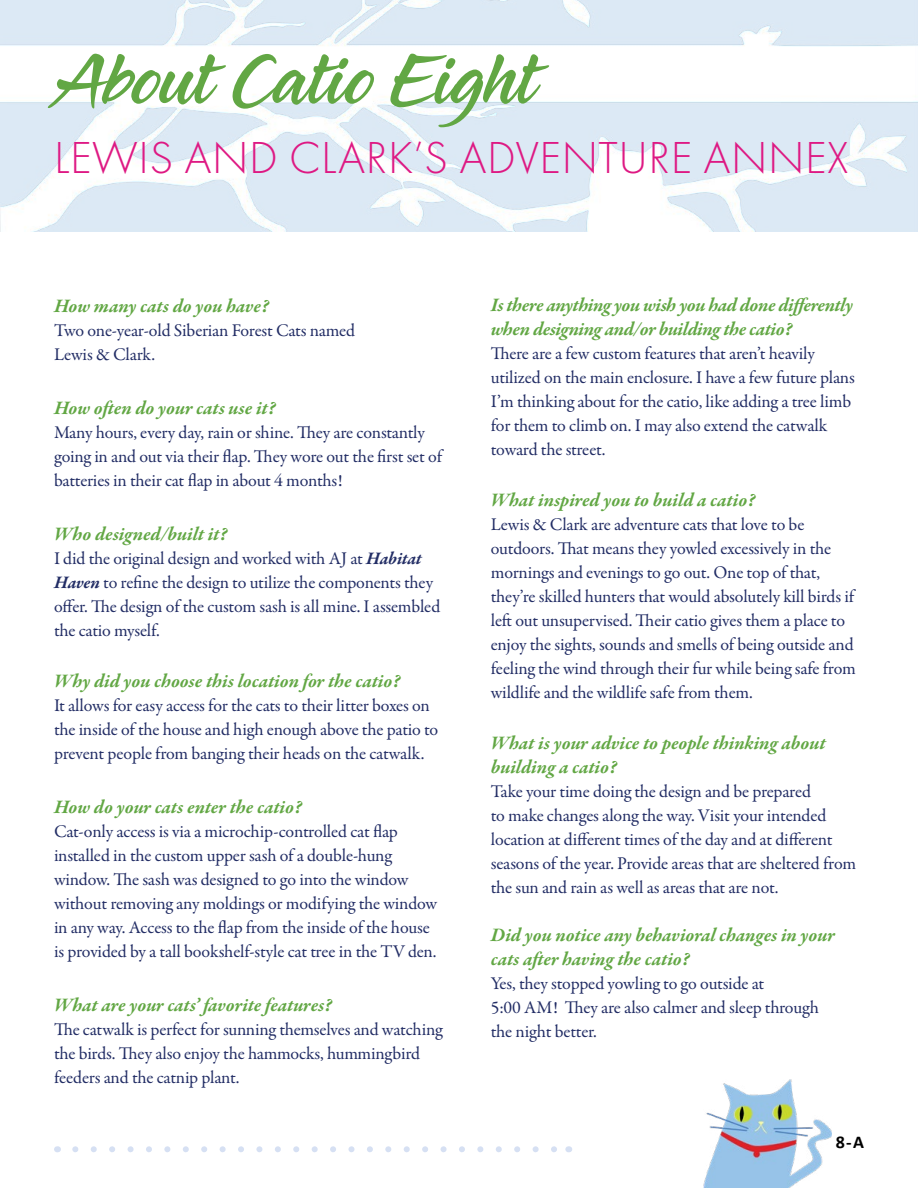
<style>
.page{position:relative;width:918px;height:1188px;background:#fff}
.page>*{position:absolute;margin:0;border:0;box-sizing:border-box;transform-origin:0 0}
.t1{font:72px "Midnight Drive";letter-spacing:.01em;color:#62a744}
.t2{font:300 46.5px "Futura PT";letter-spacing:.01em;color:#de1983}
.t3{font:italic 700 19.5px/24px "Garamond Premr Pro";letter-spacing:-.005em;color:#62a744}
.t4{font:italic 700 19.5px/24px "Garamond Premr Pro";letter-spacing:-.025em;color:#62a744}
.t5{font:18px/24px "Garamond Premr Pro";letter-spacing:-.015em;color:#222d65}
.t6{font:700 18px "Calibri";color:#000}
.s1{font-weight:700;font-style:italic}
</style>
<div class="page">
<img style="left:703px;top:1080px;width:128px;height:108px">
<img style="left:1px;top:0;width:917px;height:232px">
<svg style="left:75px;top:1146px;width:482px;height:6px"></svg>
<h1 class="t1" style="left:51px;top:39px;width:488px">About Catio Eight</h1>
<h2 class="t2" style="left:54px;top:131px;width:796px">LEWIS AND CLARK’S ADVENTURE ANNEX</h2>
<p class="t3" style="left:54px;top:295px;width:217px">How many cats do you have?</p>
<p class="t5" style="left:54px;top:318px;width:303px">Two one-year-old Siberian Forest Cats named<br>Lewis &amp; Clark.</p>
<p class="t3" style="left:54px;top:397px;width:223px">How often do your cats use it?</p>
<p class="t5" style="left:54px;top:420px;width:389px">Many hours, every day, rain or shine. They are constantly going in and out via their flap. They wore out the first set of batteries in their cat flap in about 4 months!</p>
<p class="t3" style="left:54px;top:523px;width:175px">Who designed/built it?</p>
<p class="t5" style="left:54px;top:546px;width:388px">I did the original design and worked with AJ at <span class="s1">Habitat Haven</span> to refine the design to utilize the components they offer. The design of the custom sash is all mine. I assembled the catio myself.</p>
<p class="t3" style="left:54px;top:670px;width:348px">Why did you choose this location for the catio?</p>
<p class="t5" style="left:54px;top:693px;width:386px">It allows for easy access for the cats to their litter boxes on the inside of the house and high enough above the patio to prevent people from banging their heads on the catwalk.</p>
<p class="t3" style="left:54px;top:796px;width:250px">How do your cats enter the catio?</p>
<p class="t5" style="left:54px;top:819px;width:385px">Cat-only access is via a microchip-controlled cat flap installed in the custom upper sash of a double-hung window. The sash was designed to go into the window without removing any moldings or modifying the window in any way. Access to the flap from the inside of the house is provided by a tall bookshelf-style cat tree in the TV den.</p>
<p class="t3" style="left:54px;top:994px;width:280px">What are your cats’ favorite features?</p>
<p class="t5" style="left:54px;top:1017px;width:390px">The catwalk is perfect for sunning themselves and watching the birds. They also enjoy the hammocks, hummingbird feeders and the catnip plant.</p>
<p class="t4" style="left:491px;top:294px;width:364px">Is there anything you wish you had done differently when designing and/or building the catio?</p>
<p class="t5" style="left:491px;top:342px;width:366px">There are a few custom features that aren’t heavily utilized on the main enclosure. I have a few future plans I’m thinking about for the catio, like adding a tree limb for them to climb on. I may also extend the catwalk toward the street.</p>
<p class="t3" style="left:491px;top:489px;width:266px">What inspired you to build a catio?</p>
<p class="t5" style="left:491px;top:513px;width:367px">Lewis &amp; Clark are adventure cats that love to be outdoors. That means they yowled excessively in the mornings and evenings to go out. One top of that, they’re skilled hunters that would absolutely kill birds if left out unsupervised. Their catio gives them a place to enjoy the sights, sounds and smells of being outside and feeling the wind through their fur while being safe from wildlife and the wildlife safe from them.</p>
<p class="t3" style="left:491px;top:732px;width:336px">What is your advice to people thinking about building a catio?</p>
<p class="t5" style="left:491px;top:780px;width:367px">Take your time doing the design and be prepared<br>to make changes along the way. Visit your intended location at different times of the day and at different seasons of the year. Provide areas that are sheltered from the sun and rain as well as areas that are not.</p>
<p class="t3" style="left:491px;top:924px;width:346px">Did you notice any behavioral changes in your cats after having the catio?</p>
<p class="t5" style="left:491px;top:972px;width:330px">Yes, they stopped yowling to go outside at<br>5:00 AM! They are also calmer and sleep through the night better.</p>
<p class="t6" style="left:836px;top:1130px;width:30px">8-A</p>
</div>
